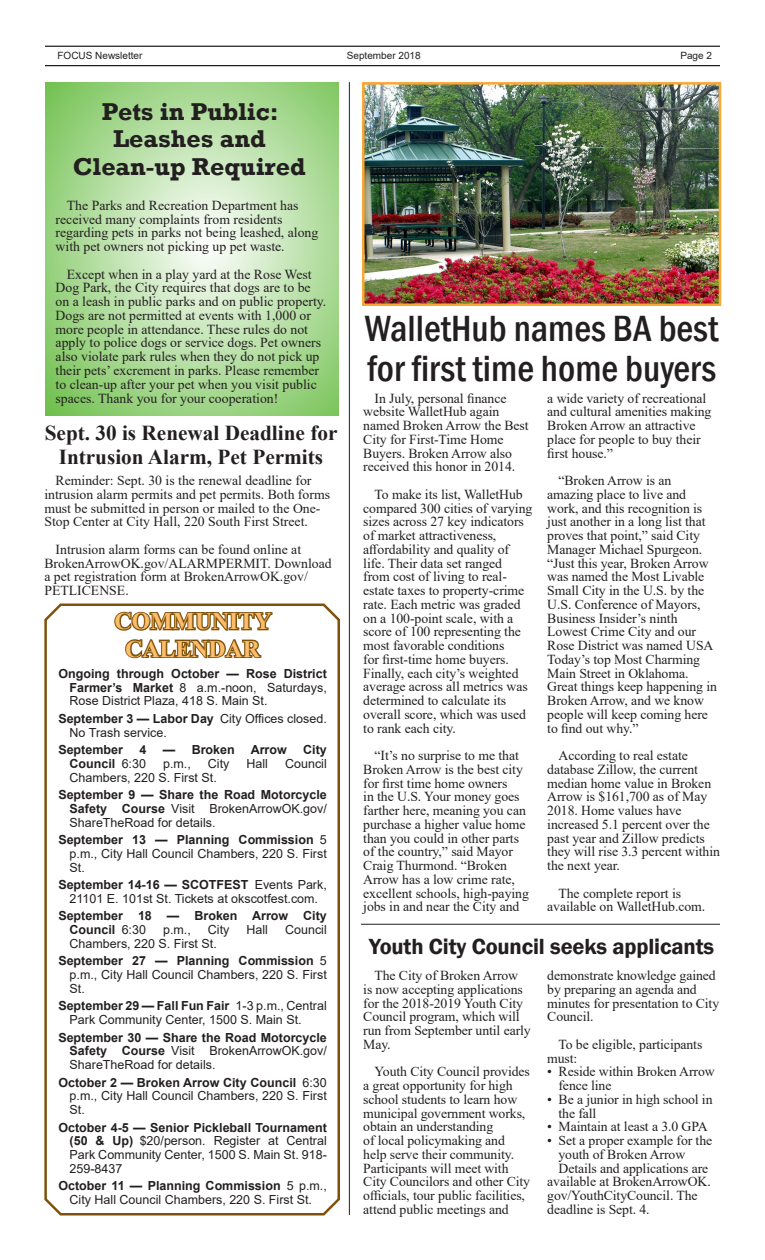
<style>
.page{position:relative;width:765px;height:1260px;background:#fff}
.page>*{position:absolute;margin:0;border:0;box-sizing:border-box;transform-origin:0 0}
.Franklin_Gothic_Head{font:500 condensed 37.5px/40px "Franklin Gothic";color:#231f20}
.Franklin_Gothic_Head-2{font:700 25px/27.5px "Rockwell";color:#231f20;text-align:center}
.t1{font:700 23.75px/27.5px "Times New Roman";color:#fcbd6c;text-align:center}
.Franklin_Gothic_Head-3{font:600 22.5px "Franklin Gothic";letter-spacing:-.005em;color:#231f20}
.Franklin_Gothic_Head-4{font:700 21.25px/23.8px "Times New Roman";color:#231f20;text-align:center}
.Body_Text{font:13.75px/13.8px "Times New Roman";letter-spacing:-.005em;color:#231f20}
.Calendar_style{font:12.5px/13.8px "Arial";color:#231f20;text-align:justify}
.Calendar_style-2{font:700 12.5px/13.8px "Arial";color:#231f20}
.Body_Text-2{font:10px "Arial";color:#231f20}
.s1{font-weight:700}
.s2{font-weight:400}
</style>
<div class="page">
<svg style="left:44px;top:603px;width:296px;height:613px"></svg>
<hr style="left:45px;top:46px;width:675px;height:1px;background:#231f20">
<hr style="left:45px;top:65px;width:675px;height:1px;background:#231f20">
<svg style="left:112px;top:603px;width:162px;height:57px"></svg>
<hr style="left:349px;top:82px;width:1px;height:1133px;background:#231f20">
<svg style="left:45px;top:83px;width:293px;height:333px;background:#b4dea2"></svg>
<hr style="left:361px;top:924px;width:359px;height:1px;background:#231f20">
<img style="left:365px;top:85px;width:353px;height:218px">
<div style="left:362px;top:82px;width:359px;height:224px;border:2px solid #faa633"></div>
<p class="Body_Text-2" style="left:58px;top:48px;width:87px">FOCUS Newsletter</p>
<p class="Body_Text-2" style="left:347px;top:48px;width:75px">September 2018</p>
<p class="Body_Text-2" style="left:680px;top:48px;width:33px">Page 2</p>
<p class="Franklin_Gothic_Head-2" style="left:73px;top:98px;width:234px">Pets in Public:<br>Leashes and<br>Clean-up Required</p>
<p class="Body_Text" style="left:56px;top:198px;width:264px;text-indent:11px">The Parks and Recreation Department has received many complaints from residents regarding pets in parks not being leashed, along with pet owners not picking up pet waste.</p>
<p class="Body_Text" style="left:56px;top:267px;width:272px;text-indent:11px">Except when in a play yard at the Rose West Dog Park, the City requires that dogs are to be on a leash in public parks and on public property.<br>Dogs are not permitted at events with 1,000 or more people in attendance. These rules do not apply to police dogs or service dogs. Pet owners also violate park rules when they do not pick up their pets’ excrement in parks. Please remember to clean-up after your pet when you visit public spaces. Thank you for your cooperation!</p>
<p class="Franklin_Gothic_Head-4" style="left:45px;top:421px;width:294px">Sept. 30 is Renewal Deadline for<br>Intrusion Alarm, Pet Permits</p>
<p class="Body_Text" style="left:44px;top:473px;width:287px;text-indent:11px">Reminder: Sept. 30 is the renewal deadline for intrusion alarm permits and pet permits. Both forms must be submitted in person or mailed to the One-Stop Center at City Hall, 220 South First Street.</p>
<p class="Body_Text" style="left:44px;top:542px;width:289px;text-indent:11px">Intrusion alarm forms can be found online at BrokenArrowOK.gov/ALARMPERMIT. Download a pet registration form at BrokenArrowOK.gov/ PETLICENSE.</p>
<p class="t1" style="left:115px;top:607px;width:158px">COMMUNITY<br>CALENDAR</p>
<p class="Calendar_style" style="left:70px;top:667px;width:259px;text-indent:-11px"><span class="s1">Ongoing through October — Rose District Farmer’s Market</span> 8 a.m.-noon, Saturdays, Rose District Plaza, 418 S. Main St.</p>
<p class="Calendar_style" style="left:70px;top:712px;width:259px;text-indent:-11px"><span class="s1">September 3 — Labor Day</span> City Offices closed.<br>No Trash service.</p>
<p class="Calendar_style-2" style="left:58px;top:743px;width:66px">September</p>
<p class="Calendar_style-2" style="left:139px;top:743px;width:8px">4</p>
<p class="Calendar_style-2" style="left:163px;top:743px;width:73px">— Broken</p>
<p class="Calendar_style-2" style="left:251px;top:743px;width:38px">Arrow</p>
<p class="Calendar_style-2" style="left:303px;top:743px;width:25px">City</p>
<p class="Calendar_style-2" style="left:70px;top:757px;width:78px">Council <span class="s2">6:30</span></p>
<p class="Calendar_style" style="left:163px;top:757px;width:29px">p.m.,</p>
<p class="Calendar_style" style="left:208px;top:757px;width:23px">City</p>
<p class="Calendar_style" style="left:247px;top:757px;width:23px">Hall</p>
<p class="Calendar_style" style="left:285px;top:757px;width:43px">Council</p>
<p class="Calendar_style" style="left:70px;top:770px;width:149px">Chambers, 220 S. First St.</p>
<p class="Calendar_style" style="left:70px;top:788px;width:259px;text-indent:-11px"><span class="s1">September 9 — Share the Road Motorcycle Safety Course</span> Visit BrokenArrowOK.gov/ ShareTheRoad for details.</p>
<p class="Calendar_style" style="left:70px;top:833px;width:259px;text-indent:-11px"><span class="s1">September 13 — Planning Commission</span> 5 p.m., City Hall Council Chambers, 220 S. First St.</p>
<p class="Calendar_style" style="left:58px;top:878px;width:270px;text-align:center"><span class="s1">September 14-16 — SCOTFEST</span> Events Park,<br>21101 E. 101st St. Tickets at okscotfest.com.</p>
<p class="Calendar_style-2" style="left:70px;top:909px;width:259px;text-indent:-11px">September 18 — Broken Arrow City<br>Council <span class="s2">6:30</span></p>
<p class="Calendar_style" style="left:163px;top:923px;width:29px">p.m.,</p>
<p class="Calendar_style" style="left:208px;top:923px;width:23px">City</p>
<p class="Calendar_style" style="left:247px;top:923px;width:23px">Hall</p>
<p class="Calendar_style" style="left:285px;top:923px;width:43px">Council</p>
<p class="Calendar_style" style="left:70px;top:937px;width:149px">Chambers, 220 S. First St.</p>
<p class="Calendar_style" style="left:70px;top:954px;width:259px;text-indent:-11px"><span class="s1">September 27 — Planning Commission</span> 5 p.m., City Hall Council Chambers, 220 S. First St.</p>
<p class="Calendar_style" style="left:70px;top:999px;width:259px;text-indent:-11px"><span class="s1">September 29 — Fall Fun Fair</span> 1-3 p.m., Central<br>Park Community Center, 1500 S. Main St.</p>
<p class="Calendar_style-2" style="left:70px;top:1030px;width:259px;text-align:justify;text-indent:-11px">September 30 — Share the Road Motorcycle Safety Course <span class="s2">Visit BrokenArrowOK.gov/ ShareTheRoad for details.</span></p>
<p class="Calendar_style" style="left:70px;top:1075px;width:259px;text-indent:-11px"><span class="s1">October 2 — Broken Arrow City Council</span> 6:30 p.m., City Hall Council Chambers, 220 S. First St.</p>
<p class="Calendar_style" style="left:70px;top:1120px;width:259px;text-indent:-11px"><span class="s1">October 4-5 — Senior Pickleball Tournament (50 &amp; Up)</span> $20/person. Register at Central Park Community Center, 1500 S. Main St. 918- 259-8437</p>
<p class="Calendar_style" style="left:58px;top:1179px;width:270px;text-align:center"><span class="s1">October 11 — Planning Commission</span> 5 p.m.,<br>City Hall Council Chambers, 220 S. First St.</p>
<p class="Franklin_Gothic_Head" style="left:365px;top:308px;width:355px">WalletHub names BA best for first time home buyers</p>
<p class="Body_Text" style="left:363px;top:391px;width:167px;text-indent:11px">In July, personal finance website WalletHub again named Broken Arrow the Best<br>City for First-Time Home<br>Buyers. Broken Arrow also received this honor in 2014.</p>
<p class="Body_Text" style="left:363px;top:487px;width:171px;text-indent:11px">To make its list, WalletHub compared 300 cities of varying sizes across 27 key indicators of market attractiveness, affordability and quality of life. Their data set ranged<br>from cost of living to real&shy;estate taxes to property-crime rate. Each metric was graded on a 100-point scale, with a score of 100 representing the most favorable conditions<br>for first-time home buyers.<br>Finally, each city’s weighted average across all metrics was determined to calculate its overall score, which was used to rank each city.</p>
<p class="Body_Text" style="left:363px;top:748px;width:167px;text-indent:11px">“It’s no surprise to me that<br>Broken Arrow is the best city for first time home owners<br>in the U.S. Your money goes farther here, meaning you can purchase a higher value home than you could in other parts of the country,” said Mayor<br>Craig Thurmond. “Broken<br>Arrow has a low crime rate, excellent schools, high-paying jobs in and near the City and</p>
<p class="Body_Text" style="left:547px;top:391px;width:166px">a wide variety of recreational and cultural amenities making<br>Broken Arrow an attractive place for people to buy their first house.”</p>
<p class="Body_Text" style="left:547px;top:473px;width:171px;text-indent:11px">“Broken Arrow is an amazing place to live and work, and this recognition is just another in a long list that proves that point,” said City<br>Manager Michael Spurgeon. “Just this year, Broken Arrow was named the Most Livable<br>Small City in the U.S. by the<br>U.S. Conference of Mayors,<br>Business Insider’s ninth<br>Lowest Crime City and our<br>Rose District was named USA<br>Today’s top Most Charming<br>Main Street in Oklahoma.<br>Great things keep happening in<br>Broken Arrow, and we know people will keep coming here to find out why.”</p>
<p class="Body_Text" style="left:547px;top:748px;width:174px;text-indent:11px">According to real estate database Zillow, the current median home value in Broken<br>Arrow is $161,700 as of May<br>2018. Home values have increased 5.1 percent over the past year and Zillow predicts they will rise 3.3 percent within the next year.</p>
<p class="Body_Text" style="left:547px;top:886px;width:160px;text-indent:11px">The complete report is available on WalletHub.com.</p>
<p class="Franklin_Gothic_Head-3" style="left:369px;top:933px;width:346px">Youth City Council seeks applicants</p>
<p class="Body_Text" style="left:363px;top:968px;width:169px;text-indent:11px">The City of Broken Arrow<br>is now accepting applications for the 2018-2019 Youth City<br>Council program, which will run from September until early<br>May.</p>
<p class="Body_Text" style="left:363px;top:1064px;width:168px;text-indent:11px">Youth City Council provides a great opportunity for high school students to learn how municipal government works, obtain an understanding<br>of local policymaking and help serve their community.<br>Participants will meet with<br>City Councilors and other City officials, tour public facilities, attend public meetings and</p>
<p class="Body_Text" style="left:547px;top:968px;width:173px">demonstrate knowledge gained by preparing an agenda and minutes for presentation to City<br>Council.</p>
<p class="Body_Text" style="left:547px;top:1037px;width:157px;text-indent:11px">To be eligible, participants must:</p>
<p class="Body_Text" style="left:559px;top:1064px;width:158px;text-indent:-11px">• Reside within Broken Arrow fence line</p>
<p class="Body_Text" style="left:559px;top:1092px;width:156px;text-indent:-11px">• Be a junior in high school in the fall</p>
<p class="Body_Text" style="left:547px;top:1119px;width:162px">• Maintain at least a 3.0 GPA</p>
<p class="Body_Text" style="left:559px;top:1133px;width:155px;text-indent:-11px">• Set a proper example for the youth of Broken Arrow</p>
<p class="Body_Text" style="left:547px;top:1161px;width:165px;text-indent:11px">Details and applications are available at BrokenArrowOK. gov/YouthCityCouncil. The deadline is Sept. 4.</p>
</div>
